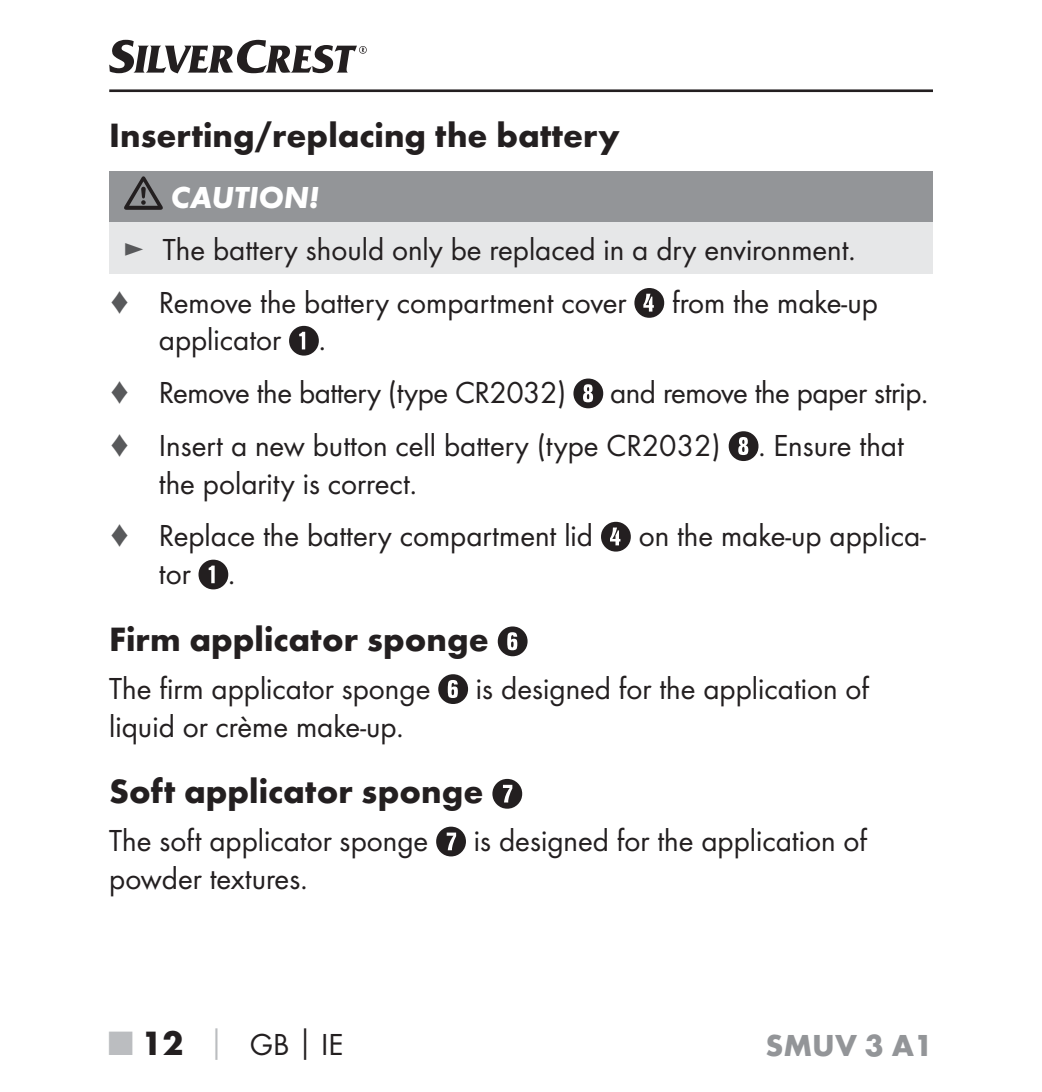
<style>
.page{position:relative;width:1042px;height:1092px;background:#fff}
.page>*{position:absolute;margin:0;border:0;box-sizing:border-box;transform-origin:0 0}
.t1{font:700 35px "Futura";color:#231f20}
.t2{font:31.5px/52.5px "Futura Boo";color:#231f20}
.t3{font:italic 700 31.5px "Futura";color:#fff}
.t4{font:700 31.5px "Futura";color:#939598}
.s1{color:#58595b}
.s2{font-family:"Futura";font-weight:700;font-size:35px;color:#bbbdc0}
.s3{font-family:"Futura";font-weight:700;font-size:35px}
.s4{font-family:"Futura";font-weight:700;color:#bbbdc0}
.s5{font-family:"Futura";font-weight:700}
</style>
<div class="page">
<hr style="left:109px;top:89px;width:824px;height:3px;background:#231f20">
<svg style="left:109px;top:40px;width:258px;height:33px"></svg>
<div style="left:109px;top:171px;width:824px;height:51px;background:#939598"></div>
<div style="left:109px;top:222px;width:824px;height:52px;background:#e6e7e8"></div>
<svg style="left:124px;top:176px;width:39px;height:34px"></svg>
<svg style="left:634px;top:288px;width:30px;height:30px"></svg>
<svg style="left:289px;top:326px;width:30px;height:29px"></svg>
<svg style="left:573px;top:378px;width:30px;height:30px"></svg>
<svg style="left:728px;top:431px;width:30px;height:30px"></svg>
<svg style="left:601px;top:521px;width:30px;height:30px"></svg>
<svg style="left:198px;top:559px;width:30px;height:30px"></svg>
<svg style="left:498px;top:626px;width:29px;height:30px"></svg>
<svg style="left:438px;top:674px;width:30px;height:30px"></svg>
<svg style="left:492px;top:778px;width:30px;height:30px"></svg>
<svg style="left:436px;top:826px;width:30px;height:30px"></svg>
<p class="t1" style="left:109px;top:121px;width:512px">Inserting/replacing the battery</p>
<p class="t3" style="left:171px;top:187px;width:150px">CAUTION!</p>
<p class="t2" style="left:109px;top:225px;width:748px;text-indent:14px"><span class="s1">►</span> The battery should only be replaced in a dry environment. <span class="s1">♦</span> Remove the battery compartment cover</p>
<p class="t2" style="left:672px;top:277px;width:207px">from the make-up</p>
<p class="t2" style="left:109px;top:315px;width:459px;text-indent:50px">applicator .<br><span class="s1">♦</span> Remove the battery (type CR2032)</p>
<p class="t2" style="left:109px;top:368px;width:820px;text-indent:501px">and remove the paper strip. <span class="s1">♦</span> Insert a new button cell battery (type CR2032) . Ensure that</p>
<p class="t2" style="left:109px;top:458px;width:485px;text-indent:50px">the polarity is correct.<br><span class="s1">♦</span> Replace the battery compartment lid</p>
<p class="t2" style="left:638px;top:511px;width:289px">on the make-up applica-</p>
<p class="t2" style="left:159px;top:549px;width:78px">tor .</p>
<p class="t1" style="left:109px;top:625px;width:381px">Firm applicator sponge</p>
<p class="t2" style="left:109px;top:663px;width:323px">The firm applicator sponge</p>
<p class="t2" style="left:476px;top:663px;width:395px">is designed for the application of</p>
<p class="t2" style="left:109px;top:701px;width:296px">liquid or crème make-up.</p>
<p class="t1" style="left:109px;top:777px;width:376px">Soft applicator sponge</p>
<p class="t2" style="left:109px;top:816px;width:320px">The soft applicator sponge</p>
<p class="t2" style="left:474px;top:816px;width:395px">is designed for the application of</p>
<p class="t2" style="left:109px;top:853px;width:200px">powder textures.</p>
<p class="t2" style="left:109px;top:1020px;width:235px"><span class="s2">■</span> <span class="s3">12</span> <span class="s4">│</span> GB<span class="s5">│</span>IE</p>
<p class="t4" style="left:765px;top:1033px;width:169px">SMUV 3 A1</p>
</div>
